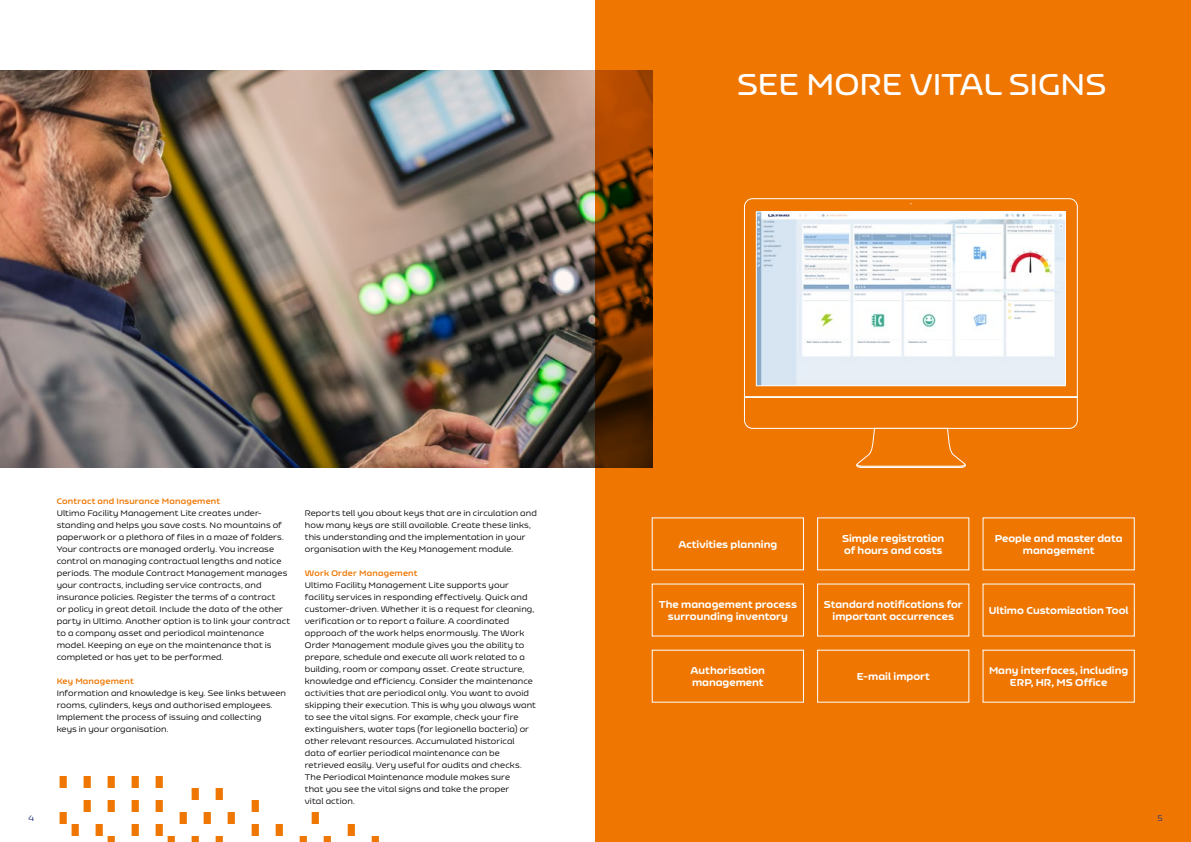
<style>
.page{position:relative;width:1191px;height:842px;background:#fff}
.page>*{position:absolute;margin:0;border:0;box-sizing:border-box;transform-origin:0 0}
.t1{font:600 30px "Nizzoli Alt Rd";color:#fff}
.t2{font:900 10px/12px "Nizzoli Alt Rd";color:#fff;text-align:center}
.t3{font:8px/12px "Nizzoli Alt Rd";letter-spacing:.015em;color:#000}
.t4{font:700 8px "Nizzoli Alt Rd";letter-spacing:.025em;color:#ee7601}
.t5{font:8px "Nizzoli Alt Rd";color:#283583}
</style>
<div class="page">
<div style="left:595px;top:0;width:596px;height:842px;background:#ee7601"></div>
<img style="left:0;top:71px;width:652px;height:397px">
<svg style="left:60px;top:776px;width:319px;height:66px"></svg>
<svg style="left:744px;top:198px;width:333px;height:269px"></svg>
<img style="left:758px;top:214px;width:305px;height:170px">
<div style="left:756px;top:212px;width:309px;height:174px;border:1px solid #fff"></div>
<svg style="left:856px;top:428px;width:109px;height:40px"></svg>
<h1 class="t1" style="left:737px;top:67px;width:371px">SEE MORE VITAL SIGNS</h1>
<p class="t4" style="left:57px;top:496px;width:165px">Contract and Insurance Management</p>
<p class="t3" style="left:57px;top:507px;width:235px">Ultimo Facility Management Lite creates under&shy;standing and helps you save costs. No mountains of paperwork or a plethora of files in a maze of folders.<br>Your contracts are managed orderly. You increase control on managing contractual lengths and notice periods. The module Contract Management manages your contracts, including service contracts, and insurance policies. Register the terms of a contract<br>or policy in great detail. Include the data of the other party in Ultimo. Another option is to link your contract to a company asset and periodical maintenance model. Keeping an eye on the maintenance that is completed or has yet to be performed.</p>
<p class="t4" style="left:57px;top:676px;width:79px">Key Management</p>
<p class="t3" style="left:57px;top:687px;width:231px">Information and knowledge is key. See links between rooms, cylinders, keys and authorised employees.<br>Implement the process of issuing and collecting<br>keys in your organisation.</p>
<p class="t3" style="left:305px;top:507px;width:234px">Reports tell you about keys that are in circulation and how many keys are still available. Create these links, this understanding and the implementation in your organisation with the Key Management module.</p>
<p class="t4" style="left:305px;top:568px;width:114px">Work Order Management</p>
<p class="t3" style="left:305px;top:579px;width:232px">Ultimo Facility Management Lite supports your facility services in responding effectively. Quick and customer-driven. Whether it is a request for cleaning, verification or to report a failure. A coordinated approach of the work helps enormously. The Work Order Management module gives you the ability to prepare, schedule and execute all work related to a building, room or company asset. Create structure, knowledge and efficiency. Consider the maintenance activities that are periodical only. You want to avoid skipping their execution. This is why you always want to see the vital signs. For example, check your fire extinguishers, water taps (for legionella bacteria) or other relevant resources. Accumulated historical data of earlier periodical maintenance can be retrieved easily. Very useful for audits and checks.<br>The Periodical Maintenance module makes sure<br>that you see the vital signs and take the proper<br>vital action.</p>
<p class="t2" style="left:678px;top:538px;width:100px">Activities planning</p>
<p class="t2" style="left:842px;top:532px;width:104px;text-align:left">Simple registration of hours and costs</p>
<p class="t2" style="left:994px;top:532px;width:129px">People and master data management</p>
<p class="t2" style="left:658px;top:598px;width:140px">The management process surrounding inventory</p>
<p class="t2" style="left:824px;top:598px;width:140px">Standard notifications for important occurrences</p>
<p class="t2" style="left:988px;top:604px;width:141px">Ultimo Customization Tool</p>
<p class="t2" style="left:690px;top:664px;width:76px;text-align:left">Authorisation management</p>
<p class="t2" style="left:856px;top:670px;width:75px">E-mail import</p>
<p class="t2" style="left:989px;top:664px;width:141px">Many interfaces, including<br>ERP, HR, MS Office</p>
<p class="t5" style="left:28px;top:814px;width:7px">4</p>
<p class="t5" style="left:1157px;top:814px;width:7px">5</p>
</div>
